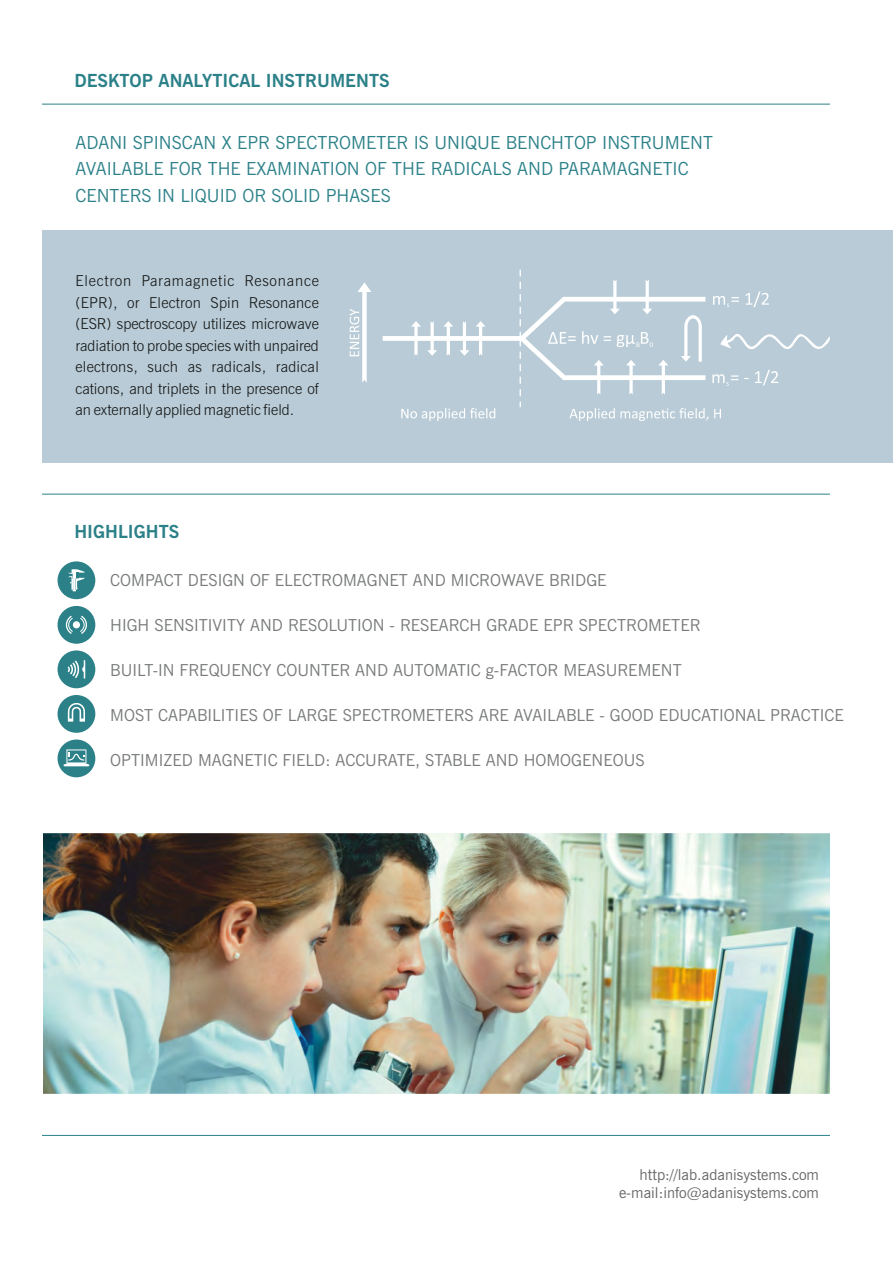
<style>
.page{position:relative;width:893px;height:1263px;background:#fff}
.page>*{position:absolute;margin:0;border:0;box-sizing:border-box;transform-origin:0 0}
.t1{font:18px/26.7px "News Gothic BT";color:#2c8189}
.t2{font:700 18px "News Gothic BT";color:#2c8189}
.t3{font:16.5px "News Gothic BT";color:#787a7b}
.t4{font:300 15px/21.5px "News Gothic BT";color:#151616;text-align:justify}
.t5{font:15px/18px "News Gothic BT";color:#666;text-align:right}
</style>
<div class="page">
<hr style="left:42px;top:104px;width:788px;height:1px;background:#2c8189">
<hr style="left:42px;top:1135px;width:788px;height:1px;background:#2c8189">
<hr style="left:42px;top:494px;width:788px;height:1px;background:#2c8189">
<div style="left:42px;top:230px;width:851px;height:232px;background:#b8cbd6"></div>
<svg style="left:720px;top:334px;width:110px;height:15px"></svg>
<svg style="left:713px;top:291px;width:56px;height:16px"></svg>
<svg style="left:712px;top:370px;width:66px;height:16px"></svg>
<svg style="left:401px;top:408px;width:94px;height:13px"></svg>
<svg style="left:569px;top:408px;width:152px;height:13px"></svg>
<svg style="left:350px;top:282px;width:21px;height:101px"></svg>
<svg style="left:383px;top:270px;width:322px;height:126px"></svg>
<img style="left:43px;top:834px;width:787px;height:260px">
<div style="left:58px;top:561px;width:37px;height:38px;background:#2c8189;border-radius:50%"></div>
<div style="left:58px;top:606px;width:37px;height:38px;background:#2c8189;border-radius:50%"></div>
<div style="left:58px;top:650px;width:37px;height:38px;background:#2c8189;border-radius:50%"></div>
<div style="left:58px;top:695px;width:37px;height:38px;background:#2c8189;border-radius:50%"></div>
<div style="left:58px;top:739px;width:37px;height:38px;background:#2c8189;border-radius:50%"></div>
<svg style="left:68px;top:703px;width:17px;height:19px"></svg>
<svg style="left:63px;top:749px;width:26px;height:17px"></svg>
<svg style="left:68px;top:660px;width:17px;height:18px"></svg>
<svg style="left:66px;top:616px;width:21px;height:18px"></svg>
<div style="left:73px;top:621px;width:7px;height:7px;background:#fff;border-radius:50%"></div>
<svg style="left:68px;top:569px;width:17px;height:22px"></svg>
<p class="t2" style="left:74px;top:74px;width:317px">DESKTOP ANALYTICAL INSTRUMENTS</p>
<p class="t1" style="left:76px;top:130px;width:639px">ADANI SPINSCAN X EPR SPECTROMETER IS UNIQUE BENCHTOP INSTRUMENT<br>AVAILABLE FOR THE EXAMINATION OF THE RADICALS AND PARAMAGNETIC<br>CENTERS IN LIQUID OR SOLID PHASES</p>
<p class="t4" style="left:75px;top:271px;width:245px">Electron Paramagnetic Resonance (EPR), or Electron Spin Resonance (ESR) spectroscopy utilizes microwave radiation to probe species with unpaired electrons, such as radicals, radical cations, and triplets in the presence of an externally applied magnetic field.</p>
<p class="t2" style="left:74px;top:525px;width:106px">HIGHLIGHTS</p>
<p class="t3" style="left:110px;top:574px;width:498px">COMPACT DESIGN OF ELECTROMAGNET AND MICROWAVE BRIDGE</p>
<p class="t3" style="left:110px;top:619px;width:592px">HIGH SENSITIVITY AND RESOLUTION - RESEARCH GRADE EPR SPECTROMETER</p>
<p class="t3" style="left:110px;top:664px;width:573px">BUILT-IN FREQUENCY COUNTER AND AUTOMATIC g-FACTOR MEASUREMENT</p>
<p class="t3" style="left:110px;top:709px;width:735px">MOST CAPABILITIES OF LARGE SPECTROMETERS ARE AVAILABLE - GOOD EDUCATIONAL PRACTICE</p>
<p class="t3" style="left:110px;top:754px;width:536px">OPTIMIZED MAGNETIC FIELD: ACCURATE, STABLE AND HOMOGENEOUS</p>
<p class="t5" style="left:619px;top:1167px;width:201px">http://lab.adanisystems.com e-mail:info@adanisystems.com</p>
</div>
